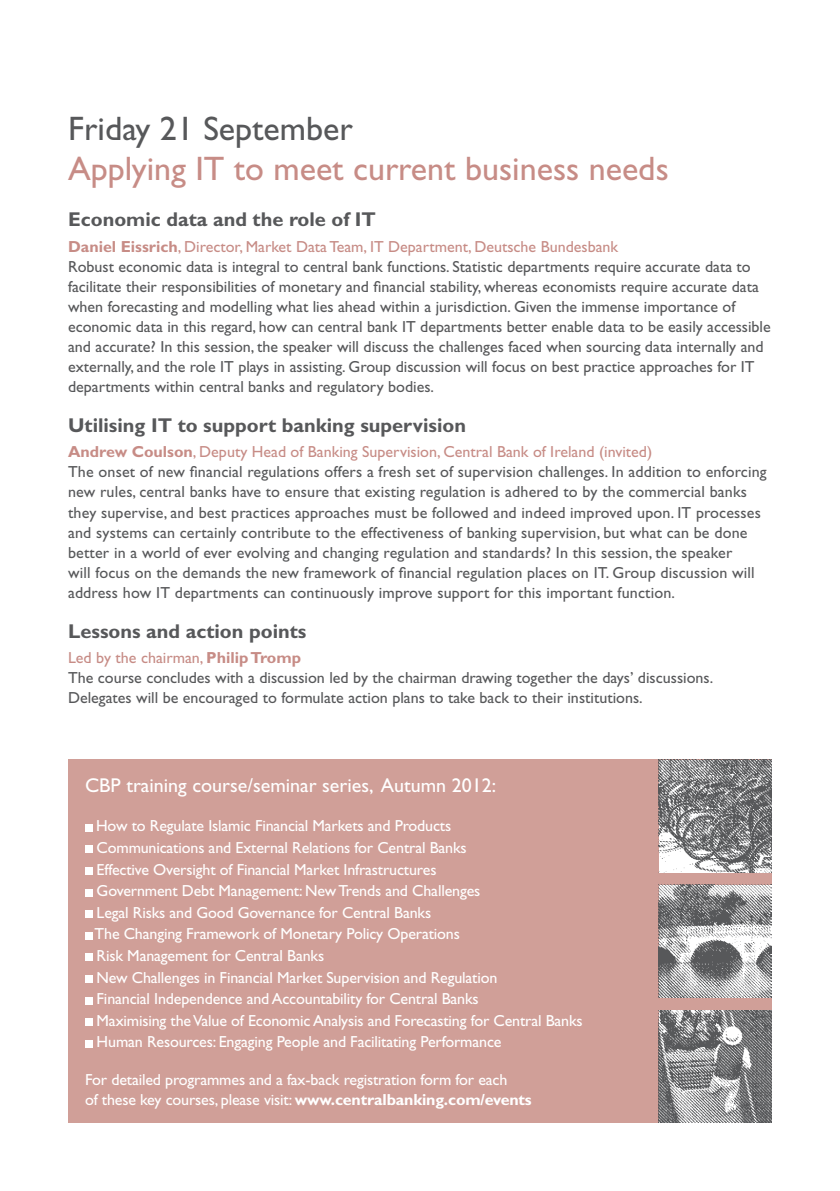
<style>
.page{position:relative;width:840px;height:1191px;background:#fff}
.page>*{position:absolute;margin:0;border:0;box-sizing:border-box;transform-origin:0 0}
.CB_day_title{font:34px "Gill Sans";color:#c78c86}
.CB_body_copy{font:34px "Gill Sans";color:#57585a}
.CB_session_title{font:700 20px "Gill Sans";color:#57585a}
.t1{font:20px "Gill Sans";color:#fff}
.CB_session_title-2{font:16px/20px "Gill Sans";color:#57585a}
.t2{font:16px "Gill Sans";letter-spacing:-.01em;color:#fff}
.CB_session_title-3{font:16px "Gill Sans";color:#c78c86}
.s1{font-weight:700}
</style>
<div class="page">
<div style="left:68px;top:759px;width:703px;height:364px;background:#d09f98"></div>
<div style="left:85px;top:824px;width:7px;height:7px;background:#fff"></div>
<div style="left:85px;top:845px;width:7px;height:8px;background:#fff"></div>
<div style="left:85px;top:867px;width:7px;height:7px;background:#fff"></div>
<div style="left:85px;top:888px;width:7px;height:8px;background:#fff"></div>
<div style="left:85px;top:910px;width:7px;height:7px;background:#fff"></div>
<div style="left:85px;top:932px;width:7px;height:7px;background:#fff"></div>
<div style="left:85px;top:953px;width:7px;height:8px;background:#fff"></div>
<div style="left:85px;top:975px;width:7px;height:7px;background:#fff"></div>
<div style="left:85px;top:996px;width:7px;height:8px;background:#fff"></div>
<div style="left:85px;top:1018px;width:7px;height:7px;background:#fff"></div>
<div style="left:85px;top:1040px;width:7px;height:7px;background:#fff"></div>
<img style="left:658px;top:759px;width:113px;height:113px">
<img style="left:658px;top:885px;width:113px;height:112px">
<img style="left:658px;top:1010px;width:113px;height:113px">
<p class="CB_body_copy" style="left:68px;top:109px;width:286px">Friday 21 September</p>
<p class="CB_day_title" style="left:68px;top:149px;width:601px">Applying IT to meet current business needs</p>
<p class="CB_session_title" style="left:68px;top:207px;width:309px">Economic data and the role of IT</p>
<p class="CB_session_title-3" style="left:68px;top:237px;width:551px"><span class="s1">Daniel Eissrich</span>, Director, Market Data Team, IT Department, Deutsche Bundesbank</p>
<p class="CB_session_title-2" style="left:68px;top:256px;width:703px">Robust economic data is integral to central bank functions. Statistic departments require accurate data to facilitate their responsibilities of monetary and financial stability, whereas economists require accurate data when forecasting and modelling what lies ahead within a jurisdiction. Given the immense importance of economic data in this regard, how can central bank IT departments better enable data to be easily accessible and accurate? In this session, the speaker will discuss the challenges faced when sourcing data internally and externally, and the role IT plays in assisting. Group discussion will focus on best practice approaches for IT departments within central banks and regulatory bodies.</p>
<p class="CB_session_title" style="left:68px;top:413px;width:399px">Utilising IT to support banking supervision</p>
<p class="CB_session_title-3" style="left:68px;top:443px;width:585px"><span class="s1">Andrew Coulson</span>, Deputy Head of Banking Supervision, Central Bank of Ireland (invited)</p>
<p class="CB_session_title-2" style="left:68px;top:462px;width:699px">The onset of new financial regulations offers a fresh set of supervision challenges. In addition to enforcing new rules, central banks have to ensure that existing regulation is adhered to by the commercial banks they supervise, and best practices approaches must be followed and indeed improved upon. IT processes and systems can certainly contribute to the effectiveness of banking supervision, but what can be done better in a world of ever evolving and changing regulation and standards? In this session, the speaker<br>will focus on the demands the new framework of financial regulation places on IT. Group discussion will address how IT departments can continuously improve support for this important function.</p>
<p class="CB_session_title" style="left:68px;top:619px;width:240px">Lessons and action points</p>
<p class="CB_session_title-3" style="left:68px;top:648px;width:234px">Led by the chairman, <span class="s1">Philip Tromp</span></p>
<p class="CB_session_title-2" style="left:68px;top:668px;width:646px">The course concludes with a discussion led by the chairman drawing together the days’ discussions.<br>Delegates will be encouraged to formulate action plans to take back to their institutions.</p>
<p class="t1" style="left:85px;top:773px;width:412px">CBP training course/seminar series, Autumn 2012:</p>
<p class="t2" style="left:96px;top:816px;width:356px">How to Regulate Islamic Financial Markets and Products</p>
<p class="t2" style="left:97px;top:838px;width:371px">Communications and External Relations for Central Banks</p>
<p class="t2" style="left:97px;top:860px;width:341px">Effective Oversight of Financial Market Infrastructures</p>
<p class="t2" style="left:97px;top:881px;width:385px">Government Debt Management: New Trends and Challenges</p>
<p class="t2" style="left:97px;top:903px;width:336px">Legal Risks and Good Governance for Central Banks</p>
<p class="t2" style="left:95px;top:924px;width:366px">The Changing Framework of Monetary Policy Operations</p>
<p class="t2" style="left:97px;top:946px;width:229px">Risk Management for Central Banks</p>
<p class="t2" style="left:97px;top:968px;width:402px">New Challenges in Financial Market Supervision and Regulation</p>
<p class="t2" style="left:97px;top:989px;width:383px">Financial Independence and Accountability for Central Banks</p>
<p class="t2" style="left:97px;top:1011px;width:487px">Maximising the Value of Economic Analysis and Forecasting for Central Banks</p>
<p class="t2" style="left:97px;top:1032px;width:406px">Human Resources: Engaging People and Facilitating Performance</p>
<p class="t2" style="left:85px;top:1070px;width:423px">For detailed programmes and a fax-back registration form for each</p>
<p class="t2" style="left:85px;top:1090px;width:448px">of these key courses, please visit: <span class="s1">www.centralbanking.com/events</span></p>
</div>
